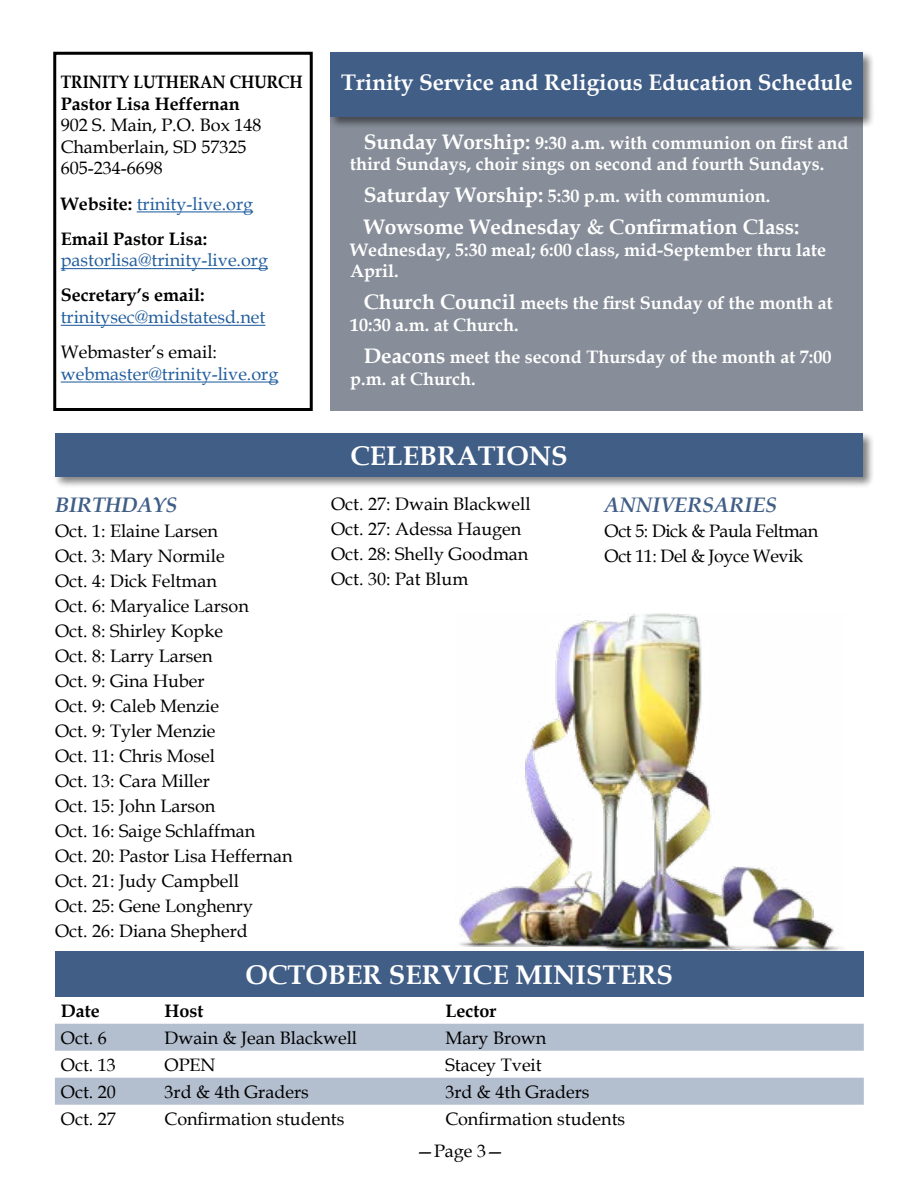
<style>
.page{position:relative;width:918px;height:1188px;background:#fff}
.page>*{position:absolute;margin:0;border:0;box-sizing:border-box;transform-origin:0 0}
.t1{font:700 27px "Book Antiqua";color:#fff}
.t2{font:700 22.5px "Book Antiqua";color:#fff}
.t3{font:700 21px "Book Antiqua";color:#fff}
.t4{font:italic 700 21px "Book Antiqua";color:#415e87}
.t5{font:18px/24.9px "Book Antiqua";color:#000}
.t6{font:700 18px/21.6px "Book Antiqua";color:#fff}
.t7{font:18px "Book Antiqua";color:#215e9e}
.t8{font:700 18px/35.1px "Book Antiqua";color:#000}
.t9{font:18px/24.9px "Book Antiqua";letter-spacing:-.025em;color:#000}
.t10{font:700 18px/21.6px "Book Antiqua";color:#000;scale:.88 1}
.s1{font-weight:400;color:#215e9e}
.s2{font-size:21px}
</style>
<div class="page">
<hr style="left:137px;top:211px;width:116px;height:1px;background:#215e9e">
<hr style="left:61px;top:268px;width:207px;height:1px;background:#215e9e">
<hr style="left:61px;top:325px;width:204px;height:1px;background:#215e9e">
<hr style="left:61px;top:382px;width:217px;height:1px;background:#215e9e">
<div style="left:53px;top:52px;width:260px;height:359px;border:3px solid #000"></div>
<div style="left:331px;top:52px;width:532px;height:359px;background:#878e99"></div>
<div style="left:329px;top:50px;width:546px;height:78px;background:#000;opacity:.5"></div>
<div style="left:331px;top:52px;width:532px;height:65px;background:#415e87"></div>
<div style="left:53px;top:431px;width:821px;height:57px;background:#000;opacity:.5"></div>
<div style="left:56px;top:434px;width:807px;height:43px;background:#415e87"></div>
<div style="left:55px;top:951px;width:809px;height:46px;background:#415e87"></div>
<svg style="left:55px;top:1024px;width:809px;height:81px;fill:#b3becf"></svg>
<img style="left:455px;top:614px;width:389px;height:337px">
<p class="t10" style="left:61px;top:71px;width:276px">TRINITY LUTHERAN CHURCH<br>Pastor Lisa Heffernan</p>
<p class="t5" style="left:61px;top:114px;width:202px;line-height:21.6px">902 S. Main, P.O. Box 148<br>Chamberlain, SD 57325<br>605-234-6698</p>
<p class="t8" style="left:61px;top:186px;width:194px">Website: <span class="s1">trinity-live.org<br></span>Email Pastor Lisa:</p>
<p class="t7" style="left:61px;top:248px;width:209px">pastorlisa@trinity-live.org</p>
<p class="t8" style="left:61px;top:278px;width:145px">Secretary’s email:</p>
<p class="t7" style="left:61px;top:304px;width:206px">trinitysec@midstatesd.net</p>
<p class="t5" style="left:61px;top:339px;width:158px">Webmaster’s email:</p>
<p class="t7" style="left:61px;top:361px;width:219px">webmaster@trinity-live.org</p>
<p class="t4" style="left:55px;top:491px;width:124px">BIRTHDAYS</p>
<p class="t5" style="left:55px;top:518px;width:239px">Oct. 1: Elaine Larsen<br>Oct. 3: Mary Normile<br>Oct. 4: Dick Feltman<br>Oct. 6: Maryalice Larson<br>Oct. 8: Shirley Kopke<br>Oct. 8: Larry Larsen<br>Oct. 9: Gina Huber<br>Oct. 9: Caleb Menzie<br>Oct. 9: Tyler Menzie<br>Oct. 11: Chris Mosel<br>Oct. 13: Cara Miller<br>Oct. 15: John Larson<br>Oct. 16: Saige Schlaffman<br>Oct. 20: Pastor Lisa Heffernan<br>Oct. 21: Judy Campbell<br>Oct. 25: Gene Longhenry<br>Oct. 26: Diana Shepherd</p>
<p class="t2" style="left:341px;top:67px;width:513px">Trinity Service and Religious Education Schedule</p>
<p class="t6" style="left:350px;top:132px;width:500px;text-indent:13px"><span class="s2">Sunday Worship:</span> 9:30 a.m. with communion on first and third Sundays, choir sings on second and fourth Sundays.</p>
<p class="t6" style="left:364px;top:185px;width:408px"><span class="s2">Saturday Worship:</span> 5:30 p.m. with communion.</p>
<p class="t3" style="left:364px;top:213px;width:437px">Wowsome Wednesday &amp; Confirmation Class:</p>
<p class="t6" style="left:350px;top:239px;width:477px">Wednesday, 5:30 meal; 6:00 class, mid-September thru late<br>April.</p>
<p class="t6" style="left:350px;top:292px;width:484px;text-indent:13px"><span class="s2">Church Council</span> meets the first Sunday of the month at<br>10:30 a.m. at Church.</p>
<p class="t6" style="left:350px;top:346px;width:483px;text-indent:14px"><span class="s2">Deacons</span> meet the second Thursday of the month at 7:00 p.m. at Church.</p>
<h1 class="t1" style="left:350px;top:437px;width:219px">CELEBRATIONS</h1>
<p class="t5" style="left:331px;top:491px;width:201px">Oct. 27: Dwain Blackwell<br>Oct. 27: Adessa Haugen<br>Oct. 28: Shelly Goodman<br>Oct. 30: Pat Blum</p>
<p class="t4" style="left:605px;top:491px;width:174px">ANNIVERSARIES</p>
<p class="t9" style="left:605px;top:518px;width:215px">Oct 5: Dick &amp; Paula Feltman<br>Oct 11: Del &amp; Joyce Wevik</p>
<h1 class="t1" style="left:246px;top:956px;width:429px">OCTOBER SERVICE MINISTERS</h1>
<p class="t8" style="left:61px;top:993px;width:40px">Date</p>
<p class="t8" style="left:165px;top:993px;width:40px">Host</p>
<p class="t8" style="left:445px;top:993px;width:52px">Lector</p>
<p class="t5" style="left:61px;top:1025px;width:48px">Oct. 6</p>
<p class="t5" style="left:165px;top:1025px;width:194px">Dwain &amp; Jean Blackwell</p>
<p class="t5" style="left:445px;top:1025px;width:103px">Mary Brown</p>
<p class="t5" style="left:61px;top:1052px;width:57px">Oct. 13</p>
<p class="t5" style="left:165px;top:1052px;width:52px">OPEN</p>
<p class="t5" style="left:445px;top:1052px;width:98px">Stacey Tveit</p>
<p class="t5" style="left:61px;top:1079px;width:57px">Oct. 20</p>
<p class="t5" style="left:165px;top:1079px;width:146px">3rd &amp; 4th Graders</p>
<p class="t5" style="left:445px;top:1079px;width:146px">3rd &amp; 4th Graders</p>
<p class="t5" style="left:61px;top:1106px;width:57px">Oct. 27</p>
<p class="t5" style="left:165px;top:1106px;width:181px">Confirmation students</p>
<p class="t5" style="left:445px;top:1106px;width:181px">Confirmation students</p>
<p class="t5" style="left:416px;top:1138px;width:90px">—Page 3—</p>
</div>
